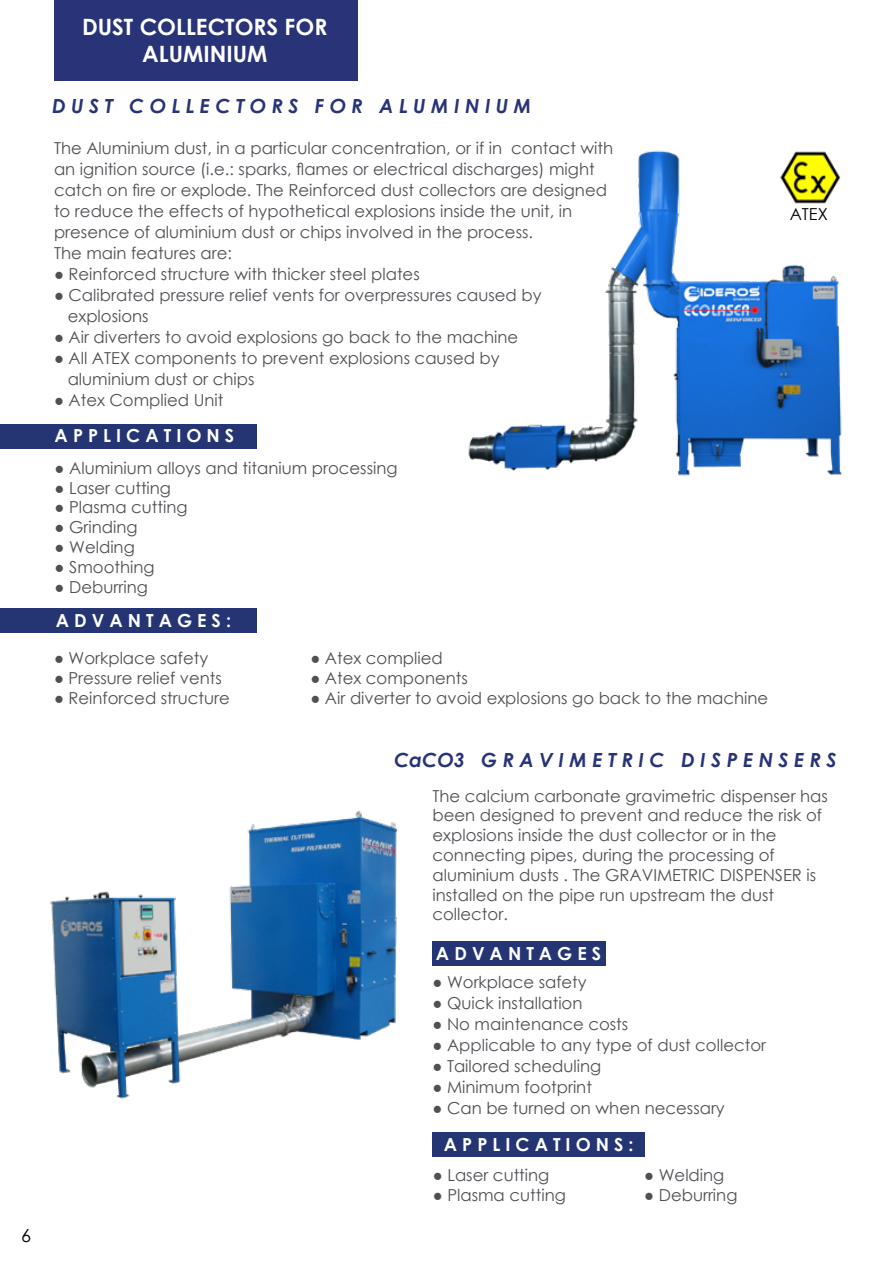
<style>
.page{position:relative;width:893px;height:1263px;background:#fff}
.page>*{position:absolute;margin:0;border:0;box-sizing:border-box;transform-origin:0 0}
.t1{font:700 22.5px/27px "Century Gothic";color:#fff;text-align:center}
.t2{font:italic 700 19.5px "Century Gothic";color:#283378}
.t3{font:700 18px "Century Gothic";color:#fff}
.t4{font:18px "Century Gothic";color:#000}
.t5{font:16.5px/21px "Century Gothic";color:#504f55}
.t6{font:16.5px "Century Gothic";color:#000}
</style>
<div class="page">
<div style="left:54px;top:0;width:303px;height:81px;background:#283378"></div>
<div style="left:433px;top:941px;width:173px;height:24px;background:#253574"></div>
<div style="left:432px;top:1132px;width:213px;height:25px;background:#253574"></div>
<img style="left:468px;top:150px;width:374px;height:326px">
<img style="left:50px;top:811px;width:348px;height:288px">
<div style="left:0;top:608px;width:257px;height:25px;background:#253574"></div>
<div style="left:0;top:424px;width:257px;height:25px;background:#253574"></div>
<img style="left:777px;top:150px;width:65px;height:55px">
<p class="t4" style="left:21px;top:1223px;width:11px">6</p>
<h1 class="t1" style="left:82px;top:12px;width:247px">DUST COLLECTORS FOR<br>ALUMINIUM</h1>
<p class="t2" style="left:52px;top:91px;width:481px">D U S T C O L L E C T O R S F O R A L U M I N I U M</p>
<p class="t5" style="left:54px;top:137px;width:561px">The Aluminium dust, in a particular concentration, or if in contact with an ignition source (i.e.: sparks, flames or electrical discharges) might catch on fire or explode. The Reinforced dust collectors are designed to reduce the effects of hypothetical explosions inside the unit, in presence of aluminium dust or chips involved in the process.<br>The main features are:</p>
<p class="t5" style="left:54px;top:264px;width:367px">● Reinforced structure with thicker steel plates</p>
<p class="t5" style="left:68px;top:285px;width:475px;text-indent:-14px">● Calibrated pressure relief vents for overpressures caused by explosions</p>
<p class="t5" style="left:54px;top:327px;width:466px">● Air diverters to avoid explosions go back to the machine</p>
<p class="t5" style="left:68px;top:348px;width:433px;text-indent:-14px">● All ATEX components to prevent explosions caused by aluminium dust or chips</p>
<p class="t5" style="left:54px;top:390px;width:171px">● Atex Complied Unit</p>
<p class="t3" style="left:55px;top:422px;width:181px">A P P L I C A T I O N S</p>
<p class="t5" style="left:55px;top:457px;width:344px">● Aluminium alloys and titanium processing</p>
<p class="t5" style="left:55px;top:477px;width:118px">● Laser cutting</p>
<p class="t5" style="left:55px;top:497px;width:134px">● Plasma cutting</p>
<p class="t5" style="left:55px;top:516px;width:85px">● Grinding</p>
<p class="t5" style="left:55px;top:536px;width:82px">● Welding</p>
<p class="t5" style="left:55px;top:556px;width:101px">● Smoothing</p>
<p class="t5" style="left:55px;top:576px;width:95px">● Deburring</p>
<p class="t3" style="left:56px;top:607px;width:177px">A D V A N T A G E S :</p>
<p class="t5" style="left:54px;top:648px;width:156px">● Workplace safety</p>
<p class="t5" style="left:54px;top:667px;width:169px">● Pressure relief vents</p>
<p class="t5" style="left:54px;top:687px;width:177px">● Reinforced structure</p>
<p class="t5" style="left:310px;top:647px;width:134px">● Atex complied</p>
<p class="t5" style="left:310px;top:667px;width:159px">● Atex components</p>
<p class="t5" style="left:310px;top:687px;width:459px">● Air diverter to avoid explosions go back to the machine</p>
<p class="t6" style="left:790px;top:202px;width:40px">ATEX</p>
<p class="t2" style="left:394px;top:745px;width:444px">CaCO3 G R A V I M E T R I C D I S P E N S E R S</p>
<p class="t5" style="left:432px;top:785px;width:397px;line-height:19.8px">The calcium carbonate gravimetric dispenser has been designed to prevent and reduce the risk of explosions inside the dust collector or in the connecting pipes, during the processing of aluminium dusts . The GRAVIMETRIC DISPENSER is installed on the pipe run upstream the dust collector.</p>
<p class="t3" style="left:436px;top:940px;width:177px">A D V A N T A G E S :</p>
<p class="t5" style="left:432px;top:971px;width:156px">● Workplace safety</p>
<p class="t5" style="left:432px;top:992px;width:152px">● Quick installation</p>
<p class="t5" style="left:432px;top:1013px;width:197px">● No maintenance costs</p>
<p class="t5" style="left:432px;top:1034px;width:335px">● Applicable to any type of dust collector</p>
<p class="t5" style="left:432px;top:1055px;width:170px">● Tailored scheduling</p>
<p class="t5" style="left:432px;top:1076px;width:161px">● Minimum footprint</p>
<p class="t5" style="left:432px;top:1097px;width:294px">● Can be turned on when necessary</p>
<p class="t3" style="left:444px;top:1130px;width:191px">A P P L I C A T I O N S :</p>
<p class="t5" style="left:433px;top:1164px;width:118px">● Laser cutting</p>
<p class="t5" style="left:433px;top:1184px;width:134px">● Plasma cutting</p>
<p class="t5" style="left:644px;top:1164px;width:82px">● Welding</p>
<p class="t5" style="left:644px;top:1184px;width:95px">● Deburring</p>
</div>
